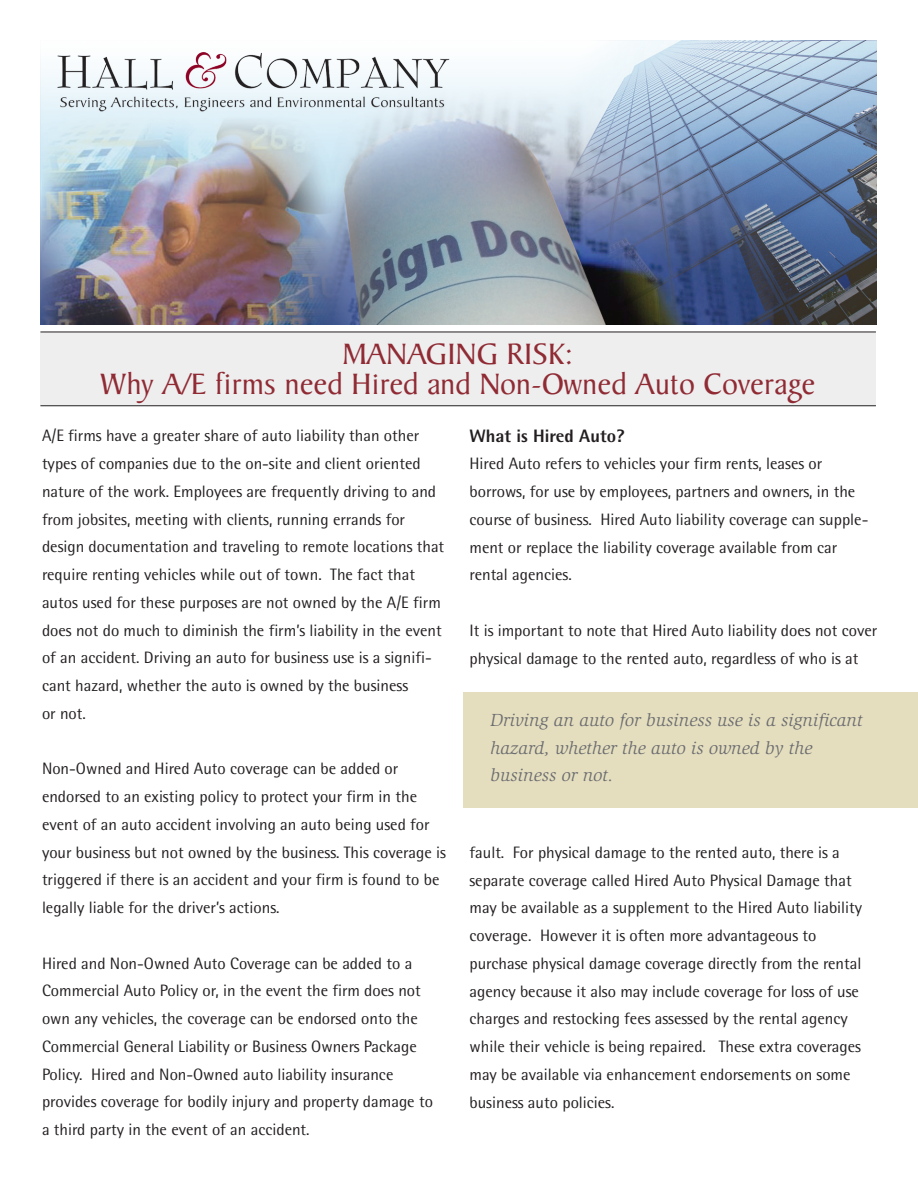
<style>
.page{position:relative;width:918px;height:1188px;background:#fff}
.page>*{position:absolute;margin:0;border:0;box-sizing:border-box;transform-origin:0 0}
.t1{font:31.8px/30.3px "Baker Signet";letter-spacing:.01em;color:#902b34;text-align:center}
.t2{font:italic 18px/27.8px "Slimbach Std";color:#6c6d70}
.t3{font:800 18px "Rotis Semi Sans";color:#231f20}
.t4{font:16.5px/27.8px "Rotis Semi Sans";color:#231f20}
</style>
<div class="page">
<div style="left:40px;top:332px;width:836px;height:74px;background:#eeeeef"></div>
<hr style="left:40px;top:406px;width:836px;height:1px;background:#231f20">
<hr style="left:40px;top:332px;width:836px;height:1px;background:#231f20">
<img style="left:40px;top:41px;width:836px;height:283px">
<div style="left:464px;top:692px;width:454px;height:116px;background:#e4debf"></div>
<h1 class="t1" style="left:101px;top:340px;width:716px">MANAGING RISK:<br>Why A/E firms need Hired and Non-Owned Auto Coverage</h1>
<p class="t4" style="left:42px;top:422px;width:404px">A/E firms have a greater share of auto liability than other types of companies due to the on-site and client oriented nature of the work. Employees are frequently driving to and from jobsites, meeting with clients, running errands for design documentation and traveling to remote locations that require renting vehicles while out of town. The fact that autos used for these purposes are not owned by the A/E firm does not do much to diminish the firm’s liability in the event of an accident. Driving an auto for business use is a signifi&shy;cant hazard, whether the auto is owned by the business<br>or not.</p>
<p class="t3" style="left:470px;top:424px;width:156px">What is Hired Auto?</p>
<p class="t4" style="left:470px;top:450px;width:400px">Hired Auto refers to vehicles your firm rents, leases or borrows, for use by employees, partners and owners, in the course of business. Hired Auto liability coverage can supple&shy;ment or replace the liability coverage available from car rental agencies.</p>
<p class="t4" style="left:470px;top:616px;width:409px">It is important to note that Hired Auto liability does not cover physical damage to the rented auto, regardless of who is at</p>
<p class="t2" style="left:490px;top:706px;width:374px">Driving an auto for business use is a significant hazard, whether the auto is owned by the business or not.</p>
<p class="t4" style="left:42px;top:755px;width:405px">Non-Owned and Hired Auto coverage can be added or endorsed to an existing policy to protect your firm in the event of an auto accident involving an auto being used for your business but not owned by the business. This coverage is triggered if there is an accident and your firm is found to be legally liable for the driver’s actions.</p>
<p class="t4" style="left:470px;top:838px;width:394px">fault. For physical damage to the rented auto, there is a separate coverage called Hired Auto Physical Damage that may be available as a supplement to the Hired Auto liability coverage. However it is often more advantageous to purchase physical damage coverage directly from the rental agency because it also may include coverage for loss of use charges and restocking fees assessed by the rental agency while their vehicle is being repaired. These extra coverages may be available via enhancement endorsements on some business auto policies.</p>
<p class="t4" style="left:42px;top:949px;width:392px">Hired and Non-Owned Auto Coverage can be added to a Commercial Auto Policy or, in the event the firm does not own any vehicles, the coverage can be endorsed onto the Commercial General Liability or Business Owners Package Policy. Hired and Non-Owned auto liability insurance provides coverage for bodily injury and property damage to a third party in the event of an accident.</p>
</div>
